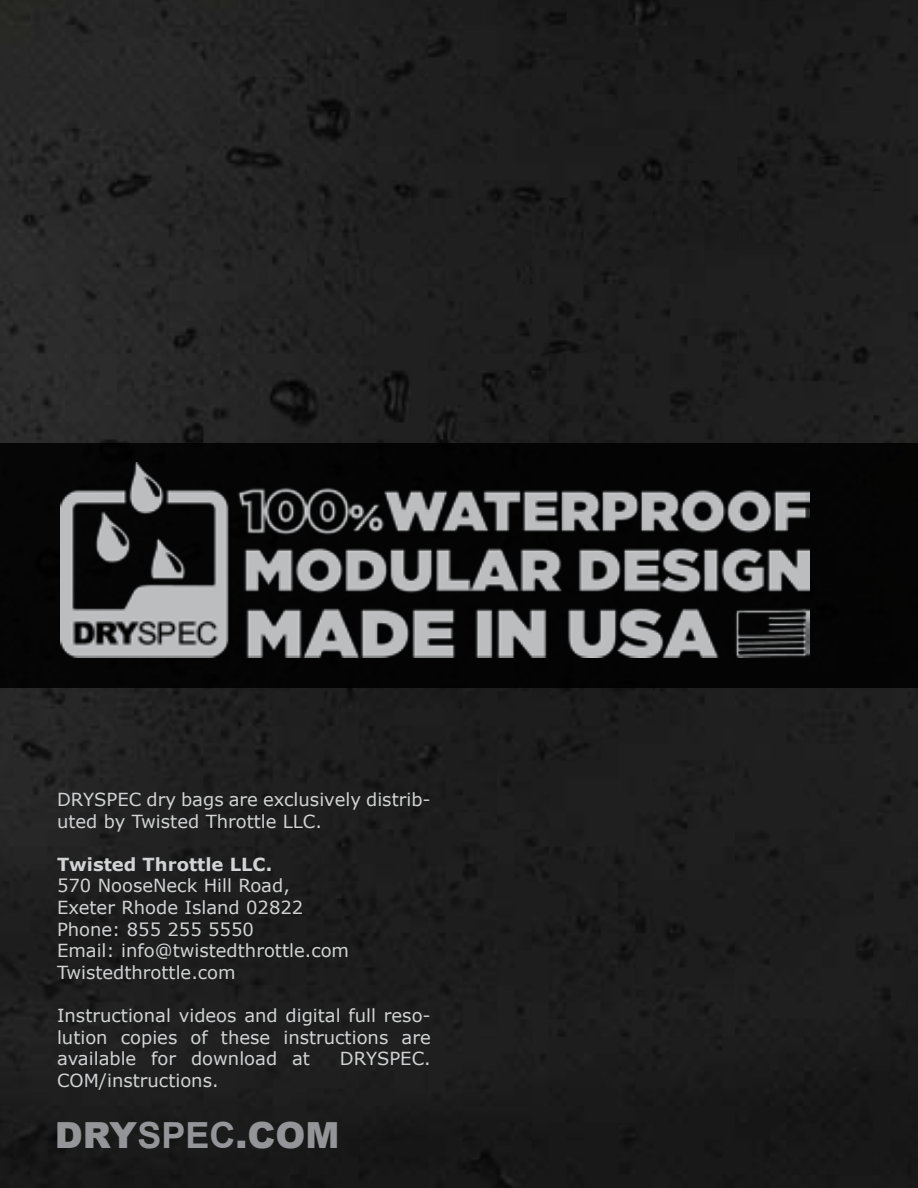
<style>
.page{position:relative;width:918px;height:1188px;background:#fff}
.page>*{position:absolute;margin:0;border:0;box-sizing:border-box;transform-origin:0 0}
.t1{font:900 36px "Arial";color:#939598}
.t2{font:18px/21.6px "Verdana";color:#d1d3d4}
.t3{font:700 18px "Verdana";color:#d1d3d4}
.s1{font-weight:700}
</style>
<div class="page">
<div style="left:0;top:687px;width:735px;height:501px;background:#1d1d1d"></div>
<div style="left:735px;top:0;width:183px;height:1188px;background:#1e1e1e"></div>
<img style="left:0;top:0;width:737px;height:443px">
<div style="left:0;top:443px;width:918px;height:244px;background:#000"></div>
<img style="left:61px;top:462px;width:748px;height:196px">
<p class="t2" style="left:57px;top:788px;width:375px">DRYSPEC dry bags are exclusively distrib&shy;uted by Twisted Throttle LLC.</p>
<p class="t3" style="left:57px;top:852px;width:217px">Twisted Throttle LLC.</p>
<p class="t2" style="left:57px;top:875px;width:294px">570 NooseNeck Hill Road,<br>Exeter Rhode Island 02822<br>Phone: 855 255 5550<br>Email: info@twistedthrottle.com<br>Twistedthrottle.com</p>
<p class="t2" style="left:57px;top:1004px;width:375px;text-align:justify">Instructional videos and digital full reso&shy;lution copies of these instructions are available for download at</p>
<p class="t2" style="left:340px;top:1048px;width:92px">DRYSPEC.</p>
<p class="t2" style="left:57px;top:1069px;width:163px">COM/instructions.</p>
<h1 class="t1" style="left:55px;top:1109px;width:286px">DRY<span class="s1">SPEC</span>.COM</h1>
</div>
